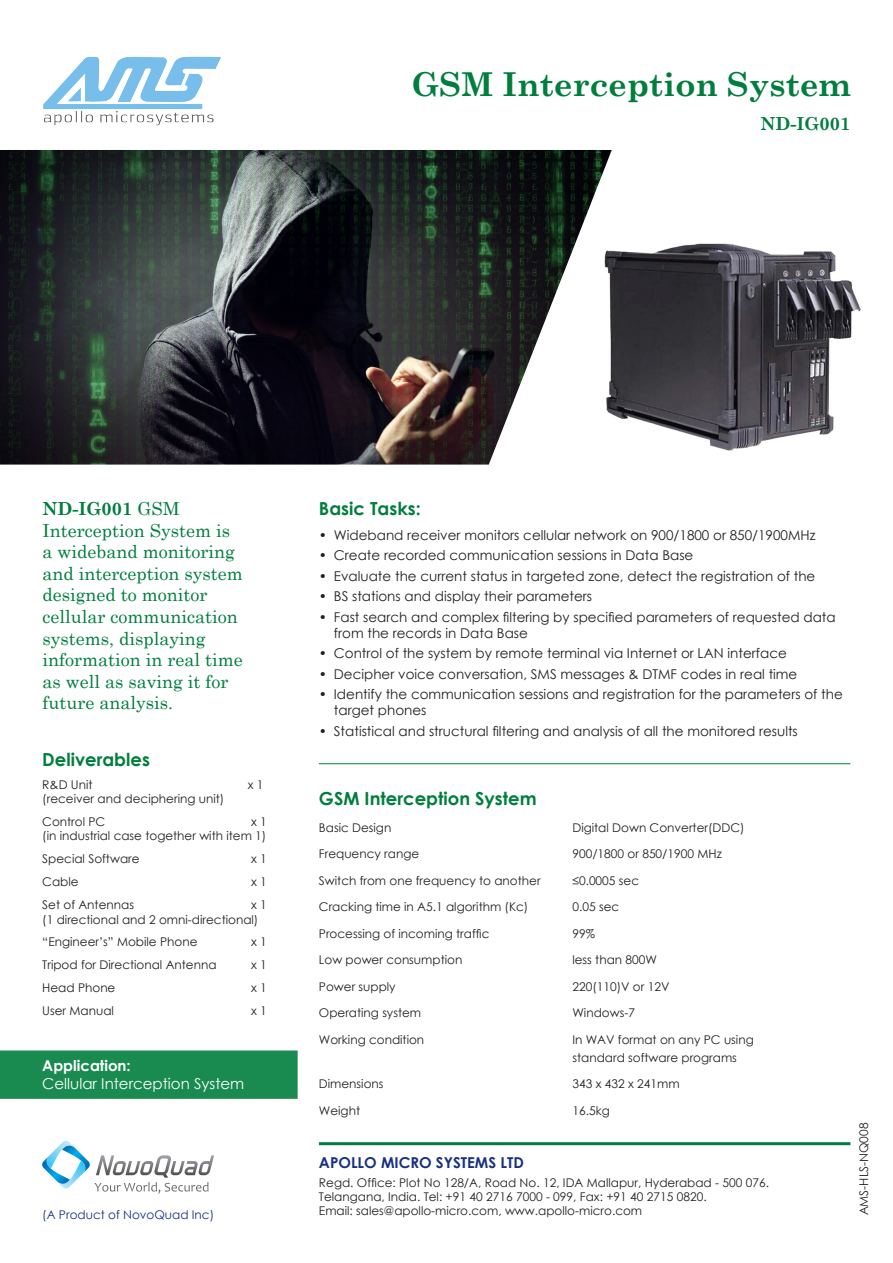
<style>
.page{position:relative;width:893px;height:1263px;background:#fff}
.page>*{position:absolute;margin:0;border:0;box-sizing:border-box;transform-origin:0 0}
.t1{font:700 33px "Century Schoolbook";color:#007e3d}
.Intro_Text{font:18px/21.6px "Century Schoolbook";color:#007e3d}
.Heading_1{font:700 18px "Century Gothic";color:#007e3d}
.Intro_Text-2{font:700 18px "Century Schoolbook";color:#007e3d}
.Heading_1-2{font:15px "Century Gothic";color:#fff}
.Company_Name{font:700 15px "Century Gothic";color:#183181}
.Heading_1-3{font:700 15px "Century Gothic";color:#fff}
.t2{font:13.5px/16.2px "Century Gothic";color:#231f20}
.Table_body{font:12px/14.4px "Century Gothic";color:#231f20}
.Address{font:12px "Century Gothic";color:#231f20}
.t3{font:12px "Century Gothic";color:#183181}
.s1{font-weight:700}
</style>
<div class="page">
<img style="left:0;top:150px;width:612px;height:315px">
<svg style="left:510px;top:151px;width:102px;height:313px"></svg>
<img style="left:602px;top:240px;width:259px;height:214px">
<div style="left:0;top:1050px;width:298px;height:49px;background:#1a8b50"></div>
<img style="left:43px;top:56px;width:178px;height:70px">
<svg style="left:42px;top:1141px;width:169px;height:53px"></svg>
<hr style="left:319px;top:1142px;width:531px;height:3px;background:#007e3d">
<hr style="left:319px;top:763px;width:531px;height:1px;background:#007e3d">
<p class="t1" style="left:412px;top:58px;width:440px">GSM Interception System</p>
<p class="Intro_Text-2" style="left:760px;top:109px;width:91px">ND-IG001</p>
<p class="Intro_Text" style="left:43px;top:496px;width:202px"><span class="s1">ND-IG001</span> GSM<br>Interception System is a wideband monitoring and interception system designed to monitor cellular communication systems, displaying information in real time as well as saving it for future analysis.</p>
<p class="Heading_1" style="left:42px;top:745px;width:109px">Deliverables</p>
<p class="Table_body" style="left:42px;top:777px;width:52px">R&amp;D Unit</p>
<p class="Table_body" style="left:248px;top:777px;width:17px">x 1</p>
<p class="Table_body" style="left:42px;top:791px;width:183px">(receiver and deciphering unit)</p>
<p class="Table_body" style="left:42px;top:814px;width:65px">Control PC</p>
<p class="Table_body" style="left:42px;top:814px;width:226px;text-align:right">x 1<br>(in industrial case together with item 1)</p>
<p class="Table_body" style="left:42px;top:851px;width:99px">Special Software</p>
<p class="Table_body" style="left:251px;top:851px;width:17px">x 1</p>
<p class="Table_body" style="left:42px;top:874px;width:38px">Cable</p>
<p class="Table_body" style="left:251px;top:874px;width:17px">x 1</p>
<p class="Table_body" style="left:42px;top:897px;width:93px">Set of Antennas</p>
<p class="Table_body" style="left:42px;top:897px;width:226px;text-indent:209px">x 1 (1 directional and 2 omni-directional)</p>
<p class="Table_body" style="left:42px;top:935px;width:157px">“Engineer’s” Mobile Phone</p>
<p class="Table_body" style="left:251px;top:935px;width:17px">x 1</p>
<p class="Table_body" style="left:42px;top:957px;width:176px">Tripod for Directional Antenna</p>
<p class="Table_body" style="left:251px;top:957px;width:17px">x 1</p>
<p class="Table_body" style="left:42px;top:980px;width:75px">Head Phone</p>
<p class="Table_body" style="left:251px;top:980px;width:17px">x 1</p>
<p class="Table_body" style="left:42px;top:1003px;width:73px">User Manual</p>
<p class="Table_body" style="left:251px;top:1003px;width:17px">x 1</p>
<p class="Heading_1-3" style="left:42px;top:1054px;width:90px">Application:</p>
<p class="Heading_1-2" style="left:42px;top:1073px;width:204px">Cellular Interception System</p>
<p class="Heading_1" style="left:319px;top:495px;width:103px">Basic Tasks:</p>
<p class="t2" style="left:319px;top:527px;width:498px">• Wideband receiver monitors cellular network on 900/1800 or 850/1900MHz</p>
<p class="t2" style="left:319px;top:547px;width:376px">• Create recorded communication sessions in Data Base</p>
<p class="t2" style="left:319px;top:567px;width:498px">• Evaluate the current status in targeted zone, detect the registration of the</p>
<p class="t2" style="left:319px;top:588px;width:275px">• BS stations and display their parameters</p>
<p class="t2" style="left:334px;top:608px;width:503px;text-indent:-15px">• Fast search and complex filtering by specified parameters of requested data from the records in Data Base</p>
<p class="t2" style="left:319px;top:645px;width:469px">• Control of the system by remote terminal via Internet or LAN interface</p>
<p class="t2" style="left:319px;top:665px;width:480px">• Decipher voice conversation, SMS messages &amp; DTMF codes in real time</p>
<p class="t2" style="left:334px;top:686px;width:510px;text-indent:-15px">• Identify the communication sessions and registration for the parameters of the target phones</p>
<p class="t2" style="left:319px;top:723px;width:480px">• Statistical and structural filtering and analysis of all the monitored results</p>
<p class="Heading_1" style="left:319px;top:785px;width:219px">GSM Interception System</p>
<p class="Table_body" style="left:319px;top:820px;width:74px">Basic Design</p>
<p class="Table_body" style="left:572px;top:820px;width:174px">Digital Down Converter(DDC)</p>
<p class="Table_body" style="left:319px;top:846px;width:102px">Frequency range</p>
<p class="Table_body" style="left:572px;top:846px;width:151px">900/1800 or 850/1900 MHz</p>
<p class="Table_body" style="left:319px;top:873px;width:223px">Switch from one frequency to another</p>
<p class="Table_body" style="left:572px;top:873px;width:68px">≤0.0005 sec</p>
<p class="Table_body" style="left:319px;top:899px;width:211px">Cracking time in A5.1 algorithm (Kc)</p>
<p class="Table_body" style="left:572px;top:899px;width:48px">0.05 sec</p>
<p class="Table_body" style="left:319px;top:926px;width:172px">Processing of incoming traffic</p>
<p class="Table_body" style="left:572px;top:926px;width:24px">99%</p>
<p class="Table_body" style="left:319px;top:952px;width:145px">Low power consumption</p>
<p class="Table_body" style="left:572px;top:952px;width:86px">less than 800W</p>
<p class="Table_body" style="left:319px;top:979px;width:78px">Power supply</p>
<p class="Table_body" style="left:572px;top:979px;width:99px">220(110)V or 12V</p>
<p class="Table_body" style="left:319px;top:1005px;width:104px">Operating system</p>
<p class="Table_body" style="left:572px;top:1005px;width:64px">Windows-7</p>
<p class="Table_body" style="left:319px;top:1032px;width:107px">Working condition</p>
<p class="Table_body" style="left:572px;top:1030px;width:183px;line-height:18px">In WAV format on any PC using standard software programs</p>
<p class="Table_body" style="left:319px;top:1076px;width:66px">Dimensions</p>
<p class="Table_body" style="left:572px;top:1076px;width:109px">343 x 432 x 241mm</p>
<p class="Table_body" style="left:319px;top:1103px;width:43px">Weight</p>
<p class="Table_body" style="left:572px;top:1103px;width:39px">16.5kg</p>
<p class="Company_Name" style="left:319px;top:1151px;width:206px">APOLLO MICRO SYSTEMS LTD</p>
<p class="Address" style="left:319px;top:1174px;width:452px">Regd. Office: Plot No 128/A, Road No. 12, IDA Mallapur, Hyderabad - 500 076.</p>
<p class="Address" style="left:319px;top:1188px;width:389px">Telangana, India. Tel: +91 40 2716 7000 - 099, Fax: +91 40 2715 0820.</p>
<p class="t3" style="left:42px;top:1206px;width:173px">(A Product of NovoQuad Inc)</p>
<p class="Address" style="left:319px;top:1203px;width:325px">Email: sales@apollo-micro.com, www.apollo-micro.com</p>
<p class="Table_body" style="left:856px;top:1215px;width:94px;rotate:-90deg">AMS-HLS-NQ008</p>
</div>
